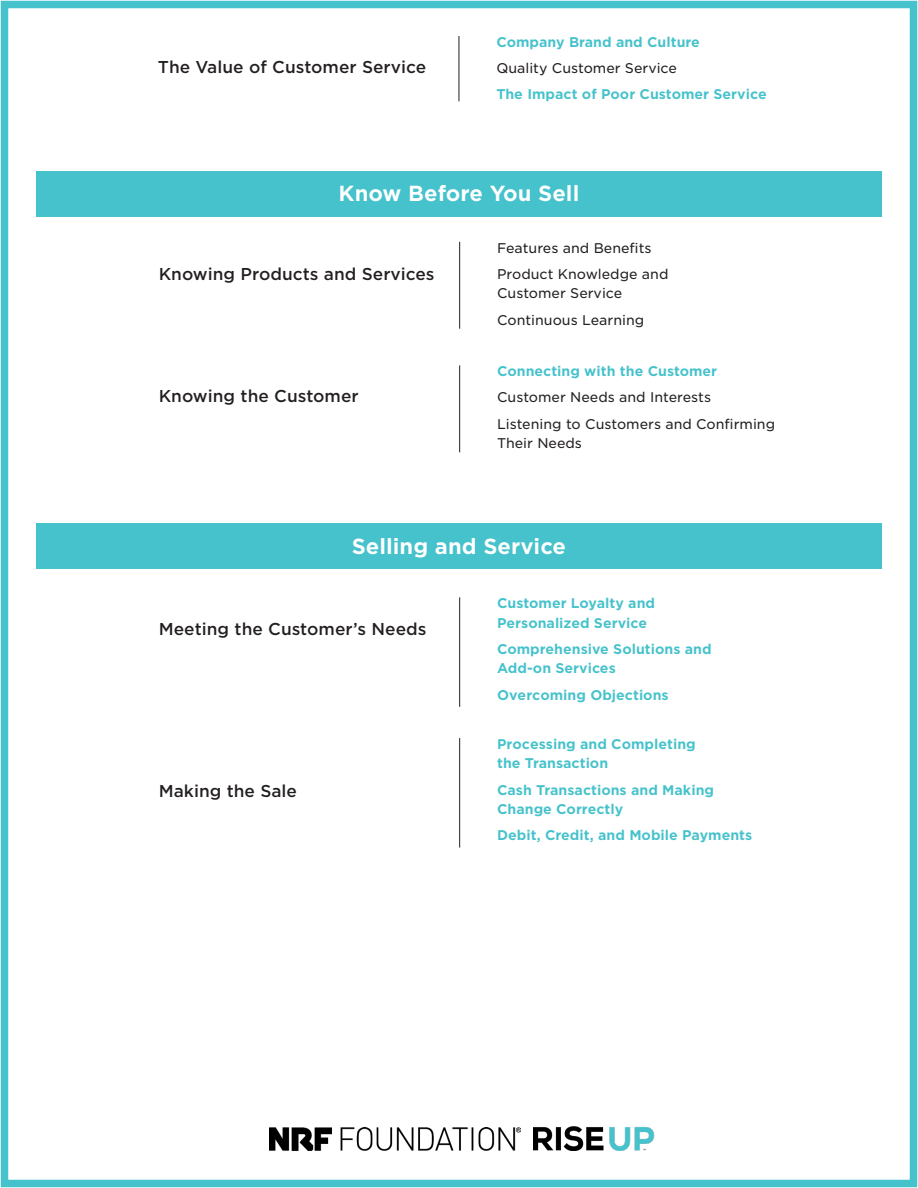
<style>
.page{position:relative;width:918px;height:1188px;background:#fff}
.page>*{position:absolute;margin:0;border:0;box-sizing:border-box;transform-origin:0 0}
.t1{font:700 21px "Gotham S Sm";color:#fff}
.Body_Copy_2{font:500 16.5px "Gotham S Sm";color:#231f20}
.Body_Copy_2-2{font:700 13.5px/19.5px "Gotham S Sm";color:#45c2cb}
.Body_Copy_2-3{font:13.5px/19.5px "Gotham S Sm";color:#231f20}
</style>
<div class="page">
<div style="left:1px;top:1px;width:916px;height:1186px;border:8px solid #45c2cb"></div>
<img style="left:533px;top:1126px;width:122px;height:25px">
<img style="left:270px;top:1127px;width:250px;height:24px">
<div style="left:36px;top:171px;width:846px;height:45px;background:#45c2cb"></div>
<hr style="left:459px;top:242px;width:1px;height:87px;background:#231f20">
<hr style="left:459px;top:365px;width:1px;height:87px;background:#231f20">
<div style="left:36px;top:524px;width:846px;height:45px;background:#45c2cb"></div>
<hr style="left:459px;top:597px;width:1px;height:110px;background:#231f20">
<hr style="left:459px;top:738px;width:1px;height:110px;background:#231f20">
<hr style="left:459px;top:36px;width:1px;height:65px;background:#231f20">
<p class="Body_Copy_2" style="left:158px;top:55px;width:270px">The Value of Customer Service</p>
<p class="Body_Copy_2-2" style="left:496px;top:32px;width:205px">Company Brand and Culture</p>
<p class="Body_Copy_2-3" style="left:496px;top:58px;width:182px">Quality Customer Service</p>
<p class="Body_Copy_2-2" style="left:496px;top:84px;width:272px">The Impact of Poor Customer Service</p>
<p class="t1" style="left:339px;top:179px;width:242px">Know Before You Sell</p>
<p class="Body_Copy_2" style="left:159px;top:263px;width:278px">Knowing Products and Services</p>
<p class="Body_Copy_2" style="left:159px;top:385px;width:202px">Knowing the Customer</p>
<p class="Body_Copy_2-3" style="left:497px;top:238px;width:156px">Features and Benefits</p>
<p class="Body_Copy_2-3" style="left:497px;top:264px;width:173px">Product Knowledge and<br>Customer Service</p>
<p class="Body_Copy_2-3" style="left:497px;top:310px;width:149px">Continuous Learning</p>
<p class="Body_Copy_2-2" style="left:497px;top:361px;width:222px">Connecting with the Customer</p>
<p class="Body_Copy_2-3" style="left:497px;top:387px;width:216px">Customer Needs and Interests</p>
<p class="Body_Copy_2-3" style="left:497px;top:414px;width:280px">Listening to Customers and Confirming<br>Their Needs</p>
<p class="t1" style="left:352px;top:532px;width:216px">Selling and Service</p>
<p class="Body_Copy_2" style="left:159px;top:618px;width:269px">Meeting the Customer’s Needs</p>
<p class="Body_Copy_2" style="left:159px;top:780px;width:140px">Making the Sale</p>
<p class="Body_Copy_2-2" style="left:497px;top:593px;width:160px">Customer Loyalty and<br>Personalized Service</p>
<p class="Body_Copy_2-2" style="left:497px;top:639px;width:216px">Comprehensive Solutions and<br>Add-on Services</p>
<p class="Body_Copy_2-2" style="left:497px;top:685px;width:173px">Overcoming Objections</p>
<p class="Body_Copy_2-2" style="left:497px;top:734px;width:200px">Processing and Completing the Transaction</p>
<p class="Body_Copy_2-2" style="left:497px;top:780px;width:219px">Cash Transactions and Making<br>Change Correctly</p>
<p class="Body_Copy_2-2" style="left:497px;top:825px;width:257px">Debit, Credit, and Mobile Payments</p>
</div>
